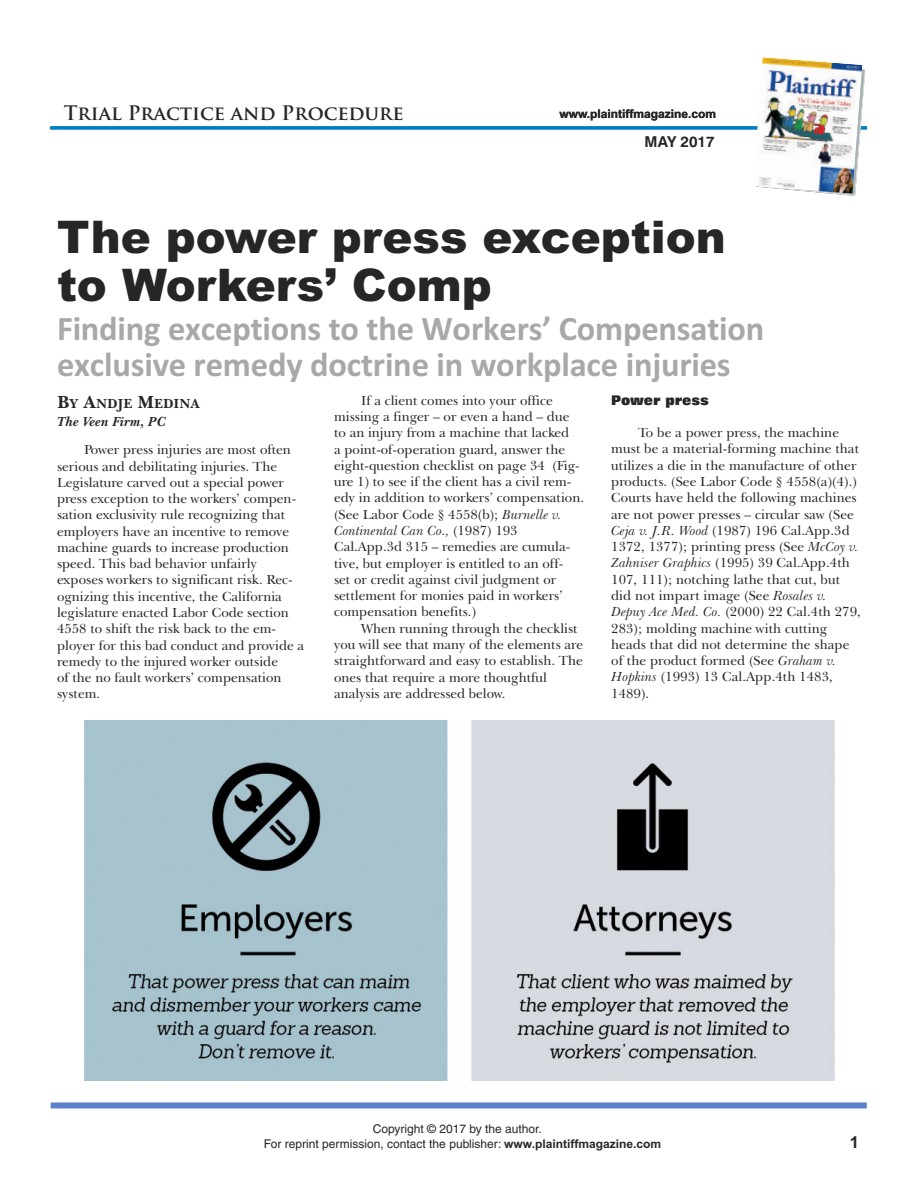
<style>
.page{position:relative;width:918px;height:1188px;background:#fff}
.page>*{position:absolute;margin:0;border:0;box-sizing:border-box;transform-origin:0 0}
.t1{font:45px/48px "Arial MT Black";color:#272526}
.t2{font:700 34.5px/36px "Calibri";letter-spacing:-.005em;color:#a8a8a8}
.t3{font:700 19.5px "Trajan Pro";color:#272526}
.t4{font:700 16.5px "Arial";color:#272526}
.t5{font:700 15px "Swiss 721 BT";color:#272526}
.t6{font:13.5px/16.4px "New Baskerville IT Cby BT";color:#272526}
.t7{font:italic 700 13.5px/18.5px "New Baskerville IT Cby BT";color:#272526}
.t8{font:800 13.5px "Folio BT";color:#272526}
.t9{font:12px/15px "Helvetica";color:#272526}
.t10{font:700 12px "Arial";color:#272526}
.s1{font-style:normal;font-size:18px}
.s2{font-style:normal}
.s3{font-style:italic}
.s4{font-family:"Arial";font-weight:700}
</style>
<div class="page">
<img style="left:753px;top:57px;width:93px;height:73px">
<div style="left:51px;top:1102px;width:816px;height:6px;background:#5c81cc"></div>
<hr style="left:51px;top:126px;width:816px;height:3px;background:#007cc2">
<img style="left:756px;top:64px;width:109px;height:132px">
<img style="left:85px;top:720px;width:750px;height:360px">
<h3 class="t3" style="left:64px;top:105px;width:341px">Trial Practice and Procedure</h3>
<p class="t10" style="left:559px;top:107px;width:158px">www.plaintiffmagazine.com</p>
<p class="t5" style="left:645px;top:136px;width:72px">MAY 2017</p>
<h1 class="t1" style="left:57px;top:214px;width:670px">The power press exception to Workers’ Comp</h1>
<h2 class="t2" style="left:57px;top:311px;width:709px">Finding exceptions to the Workers’ Compensation exclusive remedy doctrine in workplace injuries</h2>
<p class="t7" style="left:57px;top:396px;width:144px"><span class="s1">B</span><span class="s2">Y</span> <span class="s1">A</span><span class="s2">NDJE</span> <span class="s1">M</span><span class="s2">EDINA<br></span>The Veen Firm, PC</p>
<p class="t6" style="left:57px;top:443px;width:249px;text-indent:27px">Power press injuries are most often serious and debilitating injuries. The Legislature carved out a special power press exception to the workers’ compen&shy;sation exclusivity rule recognizing that employers have an incentive to remove machine guards to increase production speed. This bad behavior unfairly exposes workers to significant risk. Rec&shy;ognizing this incentive, the California legislature enacted Labor Code section 4558 to shift the risk back to the em&shy;ployer for this bad conduct and provide a remedy to the injured worker outside<br>of the no fault workers’ compensation system.</p>
<p class="t6" style="left:334px;top:394px;width:251px;text-indent:27px">If a client comes into your office missing a finger – or even a hand – due to an injury from a machine that lacked<br>a point-of-operation guard, answer the eight-question checklist on page 34 (Fig&shy;ure 1) to see if the client has a civil rem&shy;edy in addition to workers’ compensation. (See Labor Code § 4558(b); <span class="s3">Burnelle v.<br>Continental Can Co.,</span> (1987) 193<br>Cal.App.3d 315 – remedies are cumula&shy;tive, but employer is entitled to an off-<br>set or credit against civil judgment or settlement for monies paid in workers’ compensation benefits.)</p>
<p class="t6" style="left:334px;top:622px;width:250px;text-indent:27px">When running through the checklist you will see that many of the elements are straightforward and easy to establish. The ones that require a more thoughtful analysis are addressed below.</p>
<p class="t8" style="left:611px;top:395px;width:99px">Power press</p>
<p class="t6" style="left:611px;top:426px;width:251px;text-indent:27px">To be a power press, the machine must be a material-forming machine that utilizes a die in the manufacture of other products. (See Labor Code § 4558(a)(4).)<br>Courts have held the following machines are not power presses – circular saw (See <span class="s3">Ceja v. J.R. Wood</span> (1987) 196 Cal.App.3d 1372, 1377); printing press (See <span class="s3">McCoy v.<br>Zahniser Graphics</span> (1995) 39 Cal.App.4th 107, 111); notching lathe that cut, but did not impart image (See <span class="s3">Rosales v.<br>Depuy Ace Med. Co.</span> (2000) 22 Cal.4th 279, 283); molding machine with cutting heads that did not determine the shape of the product formed (See <span class="s3">Graham v.<br>Hopkins</span> (1993) 13 Cal.App.4th 1483, 1489).</p>
<p class="t9" style="left:264px;top:1122px;width:399px;text-indent:109px">Copyright © 2017 by the author.<br>For reprint permission, contact the publisher: <span class="s4">www.plaintiffmagazine.com</span></p>
<p class="t4" style="left:850px;top:1133px;width:11px">1</p>
</div>
